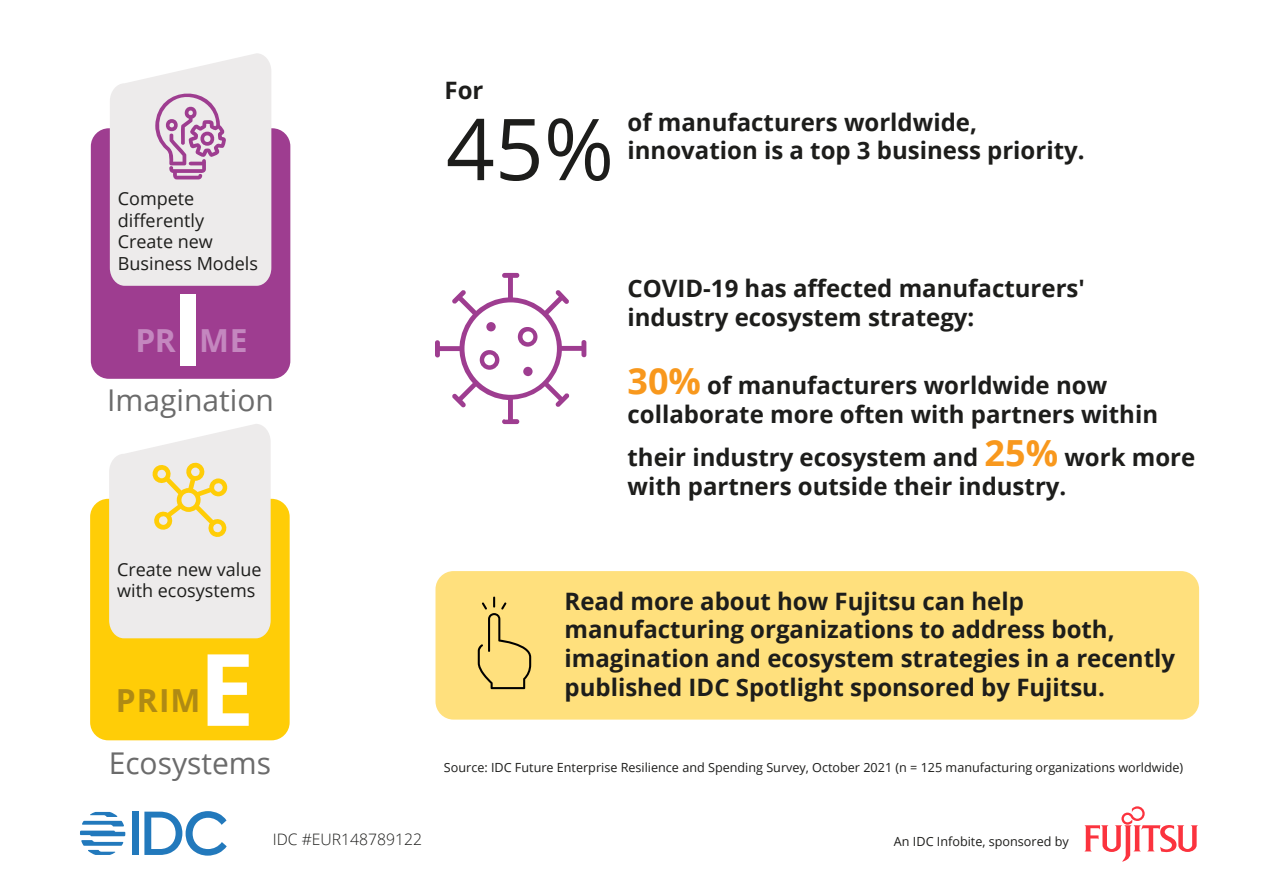
<style>
.page{position:relative;width:1263px;height:893px;background:#fff}
.page>*{position:absolute;margin:0;border:0;box-sizing:border-box;transform-origin:0 0}
.t1{font:700 100.05px "Open Sans";color:#fff}
.t2{font:85.5px "Open Sans";color:#1d1d1b}
.t3{font:700 31.8px "Open Sans";color:#c487bf}
.t4{font:700 31.8px "Open Sans";color:#af8a14}
.t5{font:30px "Open Sans";color:#6b6b6b}
.t6{font:700 24px/28.8px "Open Sans";color:#1d1d1b}
.t7{font:18px/21.6px "Open Sans";color:#1d1d1b}
.t8{font:300 15.75px "Open Sans";color:#1d1d1b}
.t9{font:12.6px "Open Sans";color:#1d1d1b}
.s1{font-size:36px;color:#f8981d}
</style>
<div class="page">
<div style="left:435px;top:571px;width:764px;height:149px;background:#ffe07d;border-radius:18px"></div>
<svg style="left:1084px;top:806px;width:114px;height:56px"></svg>
<div style="left:132px;top:812px;width:7px;height:43px;background:#2279bc"></div>
<svg style="left:144px;top:811px;width:83px;height:45px"></svg>
<svg style="left:80px;top:812px;width:45px;height:43px"></svg>
<svg style="left:478px;top:597px;width:53px;height:92px"></svg>
<div style="left:91px;top:128px;width:199px;height:251px;background:#9e3d90;border-radius:18px"></div>
<div style="left:90px;top:499px;width:200px;height:241px;background:#ffcd07;border-radius:18px"></div>
<svg style="left:109px;top:424px;width:162px;height:214px;background:#efeae1"></svg>
<svg style="left:110px;top:53px;width:161px;height:233px;background:#e9e1e6"></svg>
<svg style="left:435px;top:273px;width:151px;height:151px"></svg>
<p class="t7" style="left:118px;top:187px;width:142px">Compete differently<br>Create new<br>Business Models</p>
<h1 class="t1" style="left:172px;top:259px;width:35px">I</h1>
<h3 class="t3" style="left:135px;top:318px;width:42px">PR</h3>
<h3 class="t3" style="left:199px;top:318px;width:50px">ME</h3>
<p class="t5" style="left:107px;top:380px;width:168px">Imagination</p>
<p class="t6" style="left:444px;top:75px;width:40px">For</p>
<h2 class="t2" style="left:446px;top:91px;width:170px">45%</h2>
<p class="t6" style="left:627px;top:107px;width:458px">of manufacturers worldwide, innovation is a top 3 business priority.</p>
<p class="t6" style="left:627px;top:273px;width:459px">COVID-19 has affected manufacturers' industry ecosystem strategy:</p>
<p class="t6" style="left:627px;top:371px;width:532px"><span class="s1">30%</span> of manufacturers worldwide now collaborate more often with partners within</p>
<p class="t6" style="left:627px;top:443px;width:569px">their industry ecosystem and <span class="s1">25%</span> work more with partners outside their industry.</p>
<p class="t7" style="left:117px;top:558px;width:146px">Create new value with ecosystems</p>
<h3 class="t4" style="left:116px;top:678px;width:86px">PRIM</h3>
<h1 class="t1" style="left:199px;top:619px;width:58px">E</h1>
<p class="t5" style="left:109px;top:743px;width:164px">Ecosystems</p>
<p class="t8" style="left:273px;top:828px;width:151px">IDC #EUR148789122</p>
<p class="t6" style="left:564px;top:586px;width:612px">Read more about how Fujitsu can help manufacturing organizations to address both, imagination and ecosystem strategies in a recently published IDC Spotlight sponsored by Fujitsu.</p>
<p class="t9" style="left:444px;top:759px;width:741px">Source: IDC Future Enterprise Resilience and Spending Survey, October 2021 (n = 125 manufacturing organizations worldwide)</p>
<p class="t9" style="left:894px;top:832px;width:176px">An IDC Infobite, sponsored by</p>
</div>
